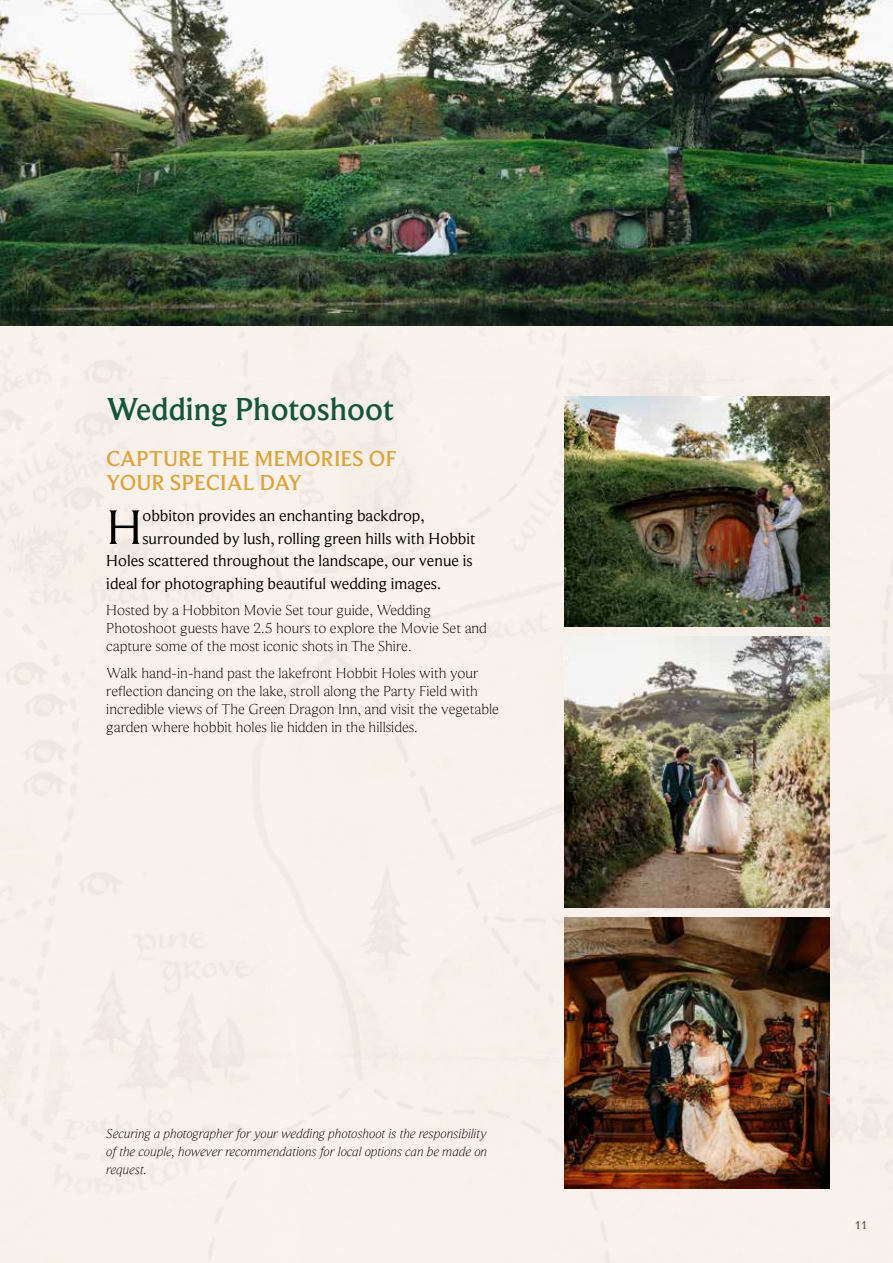
<style>
.page{position:relative;width:893px;height:1263px;background:#fff}
.page>*{position:absolute;margin:0;border:0;box-sizing:border-box;transform-origin:0 0}
.t1{font:50.25px "Beaufort Pro";color:#000}
.t2{font:500 33px "Beaufort Pro";color:#13563b}
.t3{font:500 22.5px/24px "Beaufort Pro";color:#dda539}
.t4{font:16.5px "Beaufort Pro";color:#000}
.t5{font:300 15px/18px "Beaufort Pro";color:#000}
.t6{font:italic 300 13.5px/18px "Beaufort Pro";color:#000;text-align:justify}
.t7{font:500 12px "Beaufort Pro";color:#6f594d}
</style>
<div class="page">
<div style="left:0;top:325px;width:893px;height:938px;background:#f9f2ec"></div>
<img style="left:0;top:0;width:893px;height:325px">
<img style="left:564px;top:397px;width:265px;height:229px">
<img style="left:564px;top:918px;width:265px;height:270px">
<img style="left:564px;top:637px;width:265px;height:270px">
<h2 class="t2" style="left:106px;top:391px;width:289px">Wedding Photoshoot</h2>
<h3 class="t3" style="left:106px;top:448px;width:291px">CAPTURE THE MEMORIES OF<br>YOUR SPECIAL DAY</h3>
<h1 class="t1" style="left:106px;top:499px;width:38px">H</h1>
<p class="t4" style="left:143px;top:507px;width:283px">obbiton provides an enchanting backdrop,</p>
<p class="t4" style="left:143px;top:529px;width:334px">surrounded by lush, rolling green hills with Hobbit</p>
<p class="t4" style="left:106px;top:552px;width:368px">Holes scattered throughout the landscape, our venue is</p>
<p class="t4" style="left:106px;top:574px;width:336px">ideal for photographing beautiful wedding images.</p>
<p class="t5" style="left:106px;top:602px;width:382px">Hosted by a Hobbiton Movie Set tour guide, Wedding<br>Photoshoot guests have 2.5 hours to explore the Movie Set and capture some of the most iconic shots in The Shire.</p>
<p class="t5" style="left:106px;top:664px;width:394px">Walk hand-in-hand past the lakefront Hobbit Holes with your reflection dancing on the lake, stroll along the Party Field with incredible views of The Green Dragon Inn, and visit the vegetable garden where hobbit holes lie hidden in the hillsides.</p>
<p class="t6" style="left:106px;top:1125px;width:382px">Securing a photographer for your wedding photoshoot is the responsibility of the couple, however recommendations for local options can be made on request.</p>
<p class="t7" style="left:855px;top:1219px;width:14px">11</p>
</div>
